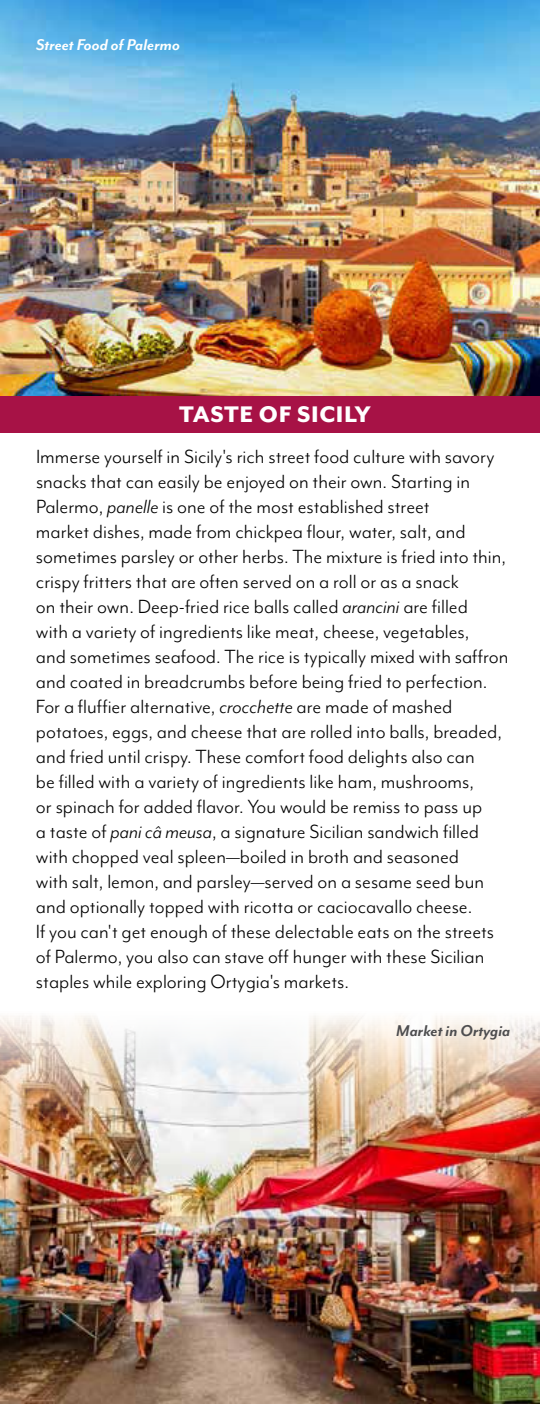
<style>
.page{position:relative;width:540px;height:1404px;background:#fff}
.page>*{position:absolute;margin:0;border:0;box-sizing:border-box;transform-origin:0 0}
.t1{font:800 26px "Mr Eaves Mod OT";letter-spacing:.025em;color:#fff}
.t2{font:22px/25px "Mr Eaves Mod OT";color:#000}
.t3{font:italic 700 18px "Mr Eaves Mod OT";color:#fff}
.t4{font:italic 700 18px "Mr Eaves Mod OT";color:#4d4d4f}
.s1{font-style:italic}
</style>
<div class="page">
<hr style="left:539px;top:512px;width:1px;height:521px;background:#69bbf5">
<img style="left:0;top:991px;width:540px;height:413px">
<img style="left:0;top:0;width:540px;height:396px">
<div style="left:0;top:396px;width:540px;height:36px;background:#a71246"></div>
<p class="t3" style="left:36px;top:39px;width:145px">Street Food of Palermo</p>
<p class="t1" style="left:179px;top:398px;width:193px">TASTE OF SICILY</p>
<p class="t2" style="left:36px;top:445px;width:474px">Immerse yourself in Sicily's rich street food culture with savory snacks that can easily be enjoyed on their own. Starting in Palermo, <span class="s1">panelle</span> is one of the most established street<br>market dishes, made from chickpea flour, water, salt, and sometimes parsley or other herbs. The mixture is fried into thin, crispy fritters that are often served on a roll or as a snack<br>on their own. Deep-fried rice balls called <span class="s1">arancini</span> are filled<br>with a variety of ingredients like meat, cheese, vegetables,<br>and sometimes seafood. The rice is typically mixed with saffron and coated in breadcrumbs before being fried to perfection.<br>For a fluffier alternative, <span class="s1">crocchette</span> are made of mashed potatoes, eggs, and cheese that are rolled into balls, breaded, and fried until crispy. These comfort food delights also can<br>be filled with a variety of ingredients like ham, mushrooms,<br>or spinach for added flavor. You would be remiss to pass up<br>a taste of <span class="s1">pani câ meusa</span>, a signature Sicilian sandwich filled with chopped veal spleen—boiled in broth and seasoned<br>with salt, lemon, and parsley—served on a sesame seed bun and optionally topped with ricotta or caciocavallo cheese.<br>If you can't get enough of these delectable eats on the streets of Palermo, you also can stave off hunger with these Sicilian staples while exploring Ortygia's markets.</p>
<p class="t4" style="left:396px;top:1025px;width:116px">Market in Ortygia</p>
</div>
